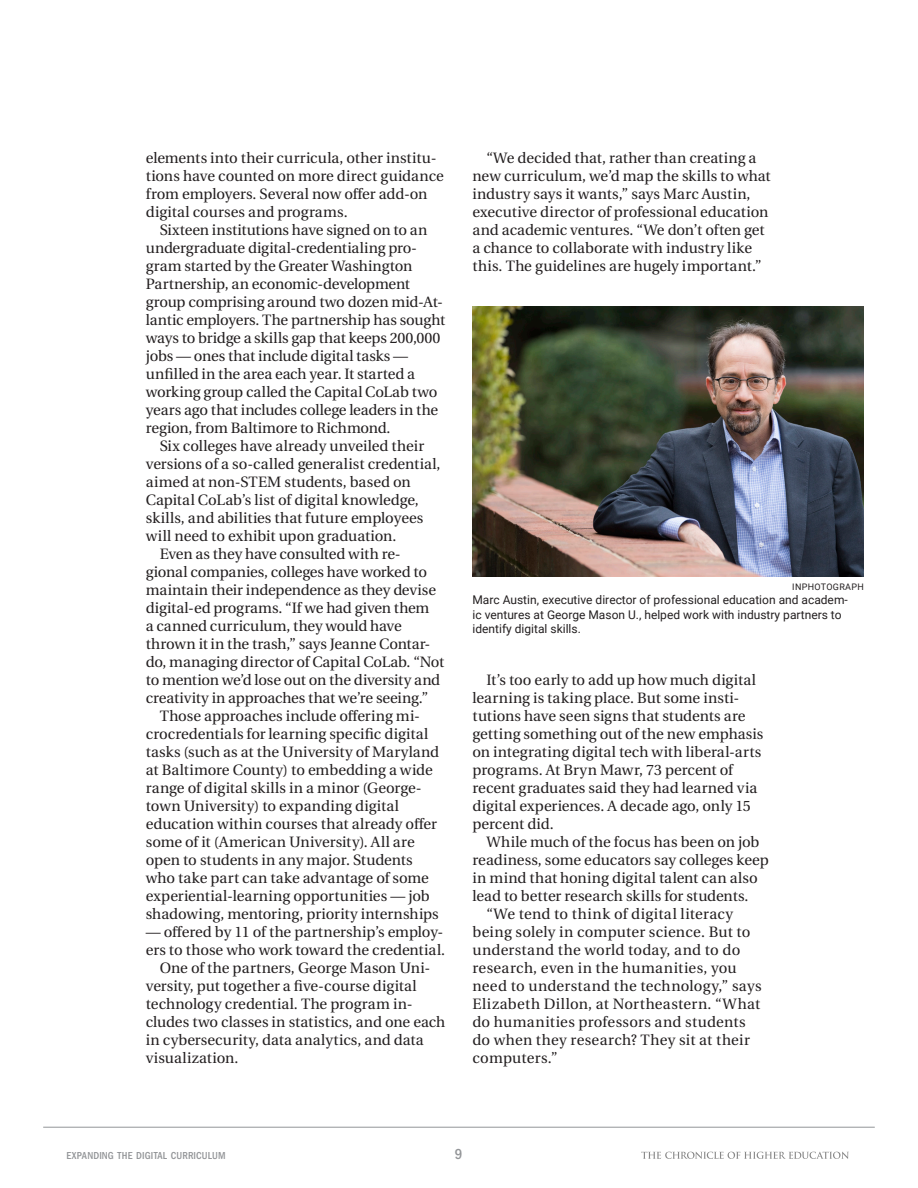
<style>
.page{position:relative;width:918px;height:1188px;background:#fff}
.page>*{position:absolute;margin:0;border:0;box-sizing:border-box;transform-origin:0 0}
.p_2018Reports{font:15px/18px "Heuristica";color:#231f20}
.t1{font:500 condensed 15px "ITC Franklin Gothic Std";color:#939598}
.t2{font:12px/14.4px "Roboto";color:#231f20}
.t3{font:500 condensed 10.5px "ITC Franklin Gothic Std";letter-spacing:.01em;color:#939598}
.t4{font:9px "Roboto";letter-spacing:.035em;color:#231f20}
</style>
<div class="page">
<hr style="left:43px;top:1127px;width:832px;height:1px;background:#939598">
<svg style="left:641px;top:1152px;width:208px;height:7px"></svg>
<img style="left:472px;top:306px;width:392px;height:271px">
<p class="p_2018Reports" style="left:146px;top:149px;width:300px">elements into their curricula, other institu&shy;tions have counted on more direct guidance from employers. Several now offer add-on digital courses and programs.</p>
<p class="p_2018Reports" style="left:146px;top:221px;width:301px;text-indent:14px">Sixteen institutions have signed on to an undergraduate digital-credentialing pro&shy;gram started by the Greater Washington Partnership, an economic-development group comprising around two dozen mid-At&shy;lantic employers. The partnership has sought ways to bridge a skills gap that keeps 200,000 jobs — ones that include digital tasks — unfilled in the area each year. It started a working group called the Capital CoLab two years ago that includes college leaders in the region, from Baltimore to Richmond.</p>
<p class="p_2018Reports" style="left:146px;top:437px;width:296px;text-indent:14px">Six colleges have already unveiled their versions of a so-called generalist credential, aimed at non-STEM students, based on Capital CoLab’s list of digital knowledge, skills, and abilities that future employees will need to exhibit upon graduation.</p>
<p class="p_2018Reports" style="left:146px;top:545px;width:300px;text-indent:14px">Even as they have consulted with re&shy;gional companies, colleges have worked to maintain their independence as they devise digital-ed programs. “If we had given them<br>a canned curriculum, they would have thrown it in the trash,” says Jeanne Contar&shy;do, managing director of Capital CoLab. “Not to mention we’d lose out on the diversity and creativity in approaches that we’re seeing.”</p>
<p class="p_2018Reports" style="left:146px;top:707px;width:295px;text-indent:14px">Those approaches include offering mi&shy;crocredentials for learning specific digital tasks (such as at the University of Maryland at Baltimore County) to embedding a wide range of digital skills in a minor (George&shy;town University) to expanding digital education within courses that already offer some of it (American University). All are open to students in any major. Students who take part can take advantage of some experiential-learning opportunities — job shadowing, mentoring, priority internships</p>
<p class="p_2018Reports" style="left:146px;top:923px;width:301px">— offered by 11 of the partnership’s employ&shy;ers to those who work toward the credential.</p>
<p class="p_2018Reports" style="left:146px;top:959px;width:301px;text-indent:14px">One of the partners, George Mason Uni&shy;versity, put together a five-course digital technology credential. The program in&shy;cludes two classes in statistics, and one each in cybersecurity, data analytics, and data visualization.</p>
<p class="p_2018Reports" style="left:472px;top:149px;width:300px;text-indent:14px">“We decided that, rather than creating a new curriculum, we’d map the skills to what industry says it wants,” says Marc Austin, executive director of professional education and academic ventures. “We don’t often get a chance to collaborate with industry like this. The guidelines are hugely important.”</p>
<p class="t4" style="left:792px;top:580px;width:73px">INPHOTOGRAPH</p>
<p class="t2" style="left:472px;top:592px;width:377px">Marc Austin, executive director of professional education and academ&shy;ic ventures at George Mason U., helped work with industry partners to identify digital skills.</p>
<p class="p_2018Reports" style="left:472px;top:671px;width:292px;text-indent:14px">It’s too early to add up how much digital learning is taking place. But some insti&shy;tutions have seen signs that students are getting something out of the new emphasis on integrating digital tech with liberal-arts programs. At Bryn Mawr, 73 percent of recent graduates said they had learned via digital experiences. A decade ago, only 15 percent did.</p>
<p class="p_2018Reports" style="left:472px;top:833px;width:298px;text-indent:14px">While much of the focus has been on job readiness, some educators say colleges keep in mind that honing digital talent can also lead to better research skills for students.</p>
<p class="p_2018Reports" style="left:472px;top:905px;width:291px;text-indent:14px">“We tend to think of digital literacy being solely in computer science. But to understand the world today, and to do research, even in the humanities, you need to understand the technology,” says Elizabeth Dillon, at Northeastern. “What do humanities professors and students do when they research? They sit at their computers.”</p>
<p class="t3" style="left:67px;top:1150px;width:160px">EXPANDING THE DIGITAL CURRICULUM</p>
<p class="t1" style="left:455px;top:1146px;width:9px">9</p>
</div>
